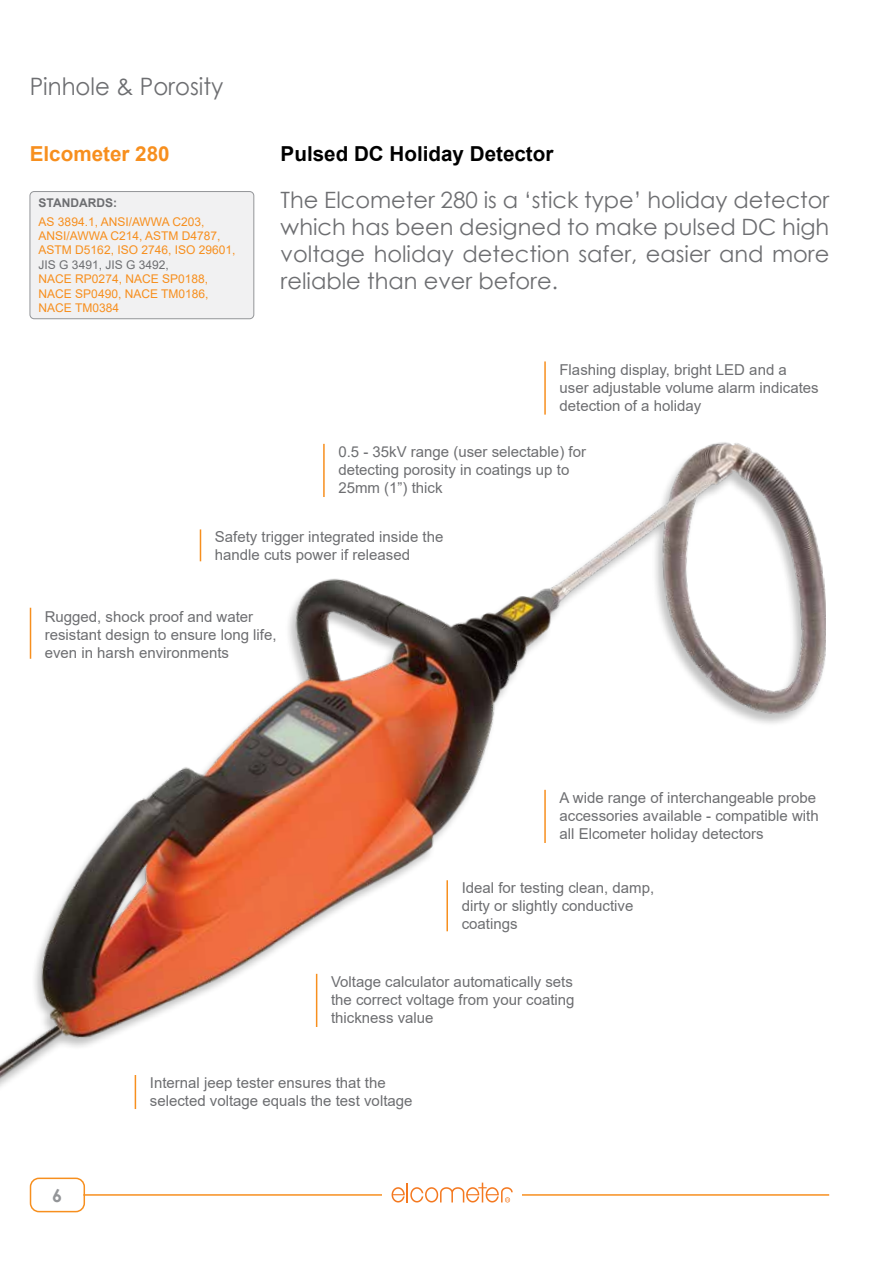
<style>
.page{position:relative;width:893px;height:1263px;background:#fff}
.page>*{position:absolute;margin:0;border:0;box-sizing:border-box;transform-origin:0 0}
.t1{font:24px "Century Gothic";color:#6d6e71;scale:.95 1}
.t2{font:22.5px/27px "Century Gothic";color:#6d6e71;text-align:justify}
.t3{font:700 20.7px "Arial";color:#000}
.t4{font:700 20.7px "Arial";color:#f78f1e}
.t5{font:700 18px "Century Gothic";color:#939598}
.t6{font:15px/18px "Arial";color:#6d6e71}
.t7{font:12px/14.4px "Arial";color:#f78f1e}
.t8{font:12px "Arial";color:#6d6e71}
.t9{font:700 12px "Arial";color:#6d6e71}
</style>
<div class="page">
<div style="left:30px;top:1177px;width:55px;height:35px;border:2px solid #f78f1e;border-radius:9px"></div>
<hr style="left:83px;top:1194px;width:746px;height:2px;background:#f78f1e">
<div style="left:382px;top:1175px;width:140px;height:35px;background:#fff"></div>
<svg style="left:392px;top:1182px;width:121px;height:20px"></svg>
<img style="left:0;top:442px;width:825px;height:650px">
<hr style="left:323px;top:444px;width:2px;height:53px;background:#f78f1e">
<hr style="left:544px;top:361px;width:2px;height:54px;background:#f78f1e">
<hr style="left:200px;top:529px;width:1px;height:32px;background:#f78f1e">
<hr style="left:30px;top:608px;width:1px;height:51px;background:#f78f1e">
<hr style="left:544px;top:790px;width:2px;height:53px;background:#f78f1e">
<hr style="left:446px;top:880px;width:2px;height:51px;background:#f78f1e">
<hr style="left:316px;top:974px;width:1px;height:53px;background:#f78f1e">
<hr style="left:135px;top:1075px;width:1px;height:34px;background:#f78f1e">
<div style="left:30px;top:192px;width:224px;height:127px;background:#f1f1f2;border-radius:4px"></div>
<div style="left:30px;top:191px;width:224px;height:128px;border:1px solid #939598;border-radius:4px"></div>
<h1 class="t1" style="left:30px;top:70px;width:205px">Pinhole &amp; Porosity</h1>
<h3 class="t4" style="left:30px;top:139px;width:141px">Elcometer 280</h3>
<h3 class="t3" style="left:281px;top:139px;width:274px">Pulsed DC Holiday Detector</h3>
<p class="t9" style="left:39px;top:194px;width:80px">STANDARDS:</p>
<p class="t7" style="left:39px;top:214px;width:198px">AS 3894.1, ANSI/AWWA C203,<br>ANSI/AWWA C214, ASTM D4787,<br>ASTM D5162, ISO 2746, ISO 29601,</p>
<p class="t8" style="left:39px;top:256px;width:132px">JIS G 3491, JIS G 3492,</p>
<p class="t7" style="left:39px;top:272px;width:171px;text-align:justify">NACE RP0274, NACE SP0188, NACE SP0490, NACE TM0186, NACE TM0384</p>
<h2 class="t2" style="left:281px;top:186px;width:550px">The Elcometer 280 is a ‘stick type’ holiday detector which has been designed to make pulsed DC high voltage holiday detection safer, easier and more reliable than ever before.</h2>
<p class="t6" style="left:559px;top:360px;width:261px">Flashing display, bright LED and a user adjustable volume alarm indicates detection of a holiday</p>
<p class="t6" style="left:338px;top:442px;width:249px">0.5 - 35kV range (user selectable) for detecting porosity in coatings up to<br>25mm (1”) thick</p>
<p class="t6" style="left:215px;top:528px;width:230px">Safety trigger integrated inside the handle cuts power if released</p>
<p class="t6" style="left:45px;top:607px;width:233px">Rugged, shock proof and water resistant design to ensure long life, even in harsh environments</p>
<p class="t6" style="left:559px;top:788px;width:261px">A wide range of interchangeable probe accessories available - compatible with all Elcometer holiday detectors</p>
<p class="t6" style="left:462px;top:879px;width:194px">Ideal for testing clean, damp, dirty or slightly conductive coatings</p>
<p class="t6" style="left:331px;top:972px;width:245px;text-align:justify">Voltage calculator automatically sets the correct voltage from your coating thickness value</p>
<p class="t5" style="left:52px;top:1181px;width:12px">6</p>
<p class="t6" style="left:150px;top:1074px;width:264px">Internal jeep tester ensures that the selected voltage equals the test voltage</p>
</div>
